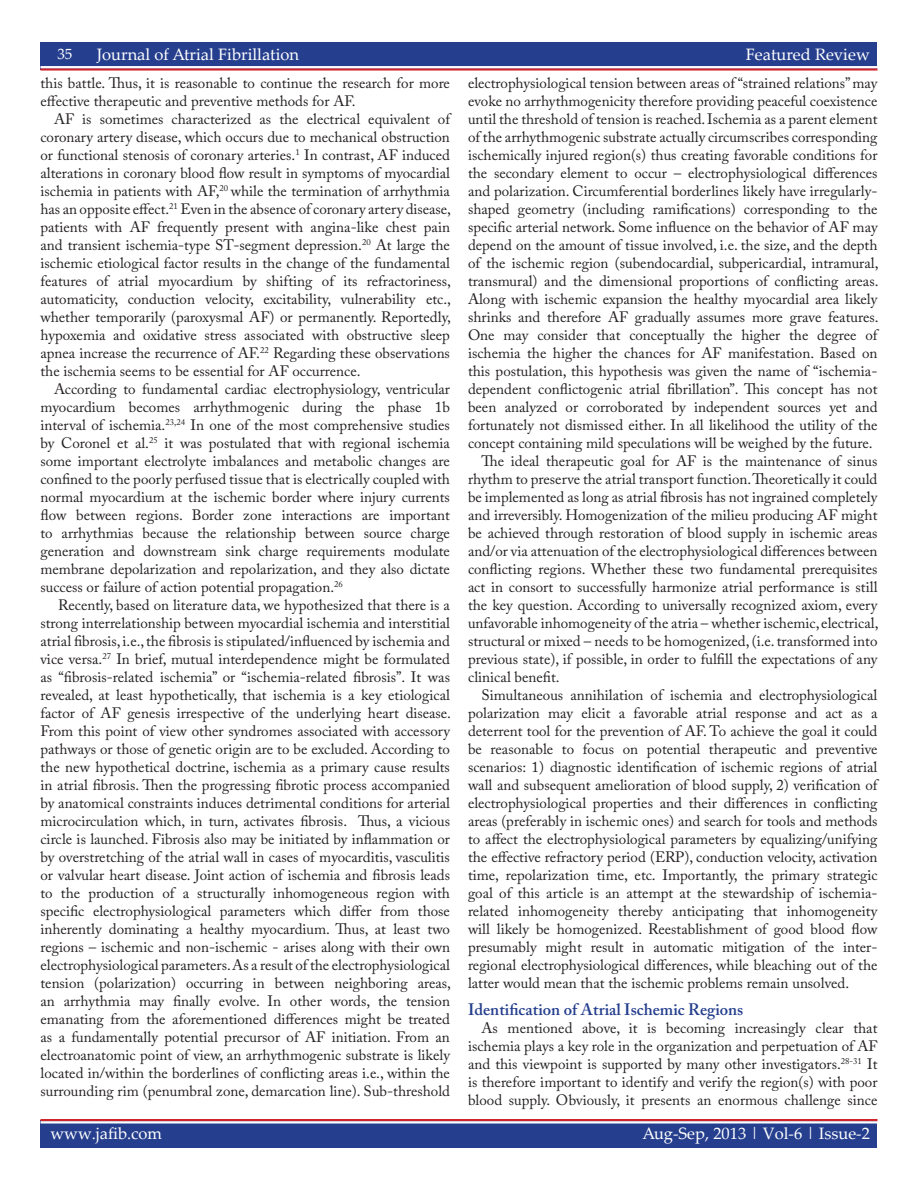
<style>
.page{position:relative;width:918px;height:1188px;background:#fff}
.page>*{position:absolute;margin:0;border:0;box-sizing:border-box;transform-origin:0 0}
.t1{font:16.5px "Palatino Linotype";color:#fff}
._11_Body_Header{font:600 16.5px "Adobe Caslon Pro";color:#253f8e}
._10_Body_Text{font:15px/18px "Adobe Caslon Pro";color:#231f20;text-align:justify}
.white_header_for_blu{font:15px "Palatino Linotype";color:#fff}
</style>
<div class="page">
<div style="left:40px;top:42px;width:838px;height:27px;background:#253f8e"></div>
<hr style="left:40px;top:68px;width:838px;height:3px;background:#d1232a">
<hr style="left:40px;top:66px;width:838px;height:2px;background:#fff">
<div style="left:40px;top:1120px;width:838px;height:28px;background:#253f8e"></div>
<hr style="left:40px;top:1119px;width:838px;height:2px;background:#d1232a">
<hr style="left:40px;top:1121px;width:838px;height:3px;background:#fff">
<p class="white_header_for_blu" style="left:57px;top:43px;width:16px">35</p>
<p class="t1" style="left:97px;top:42px;width:204px">Journal of Atrial Fibrillation</p>
<p class="t1" style="left:746px;top:43px;width:125px">Featured Review</p>
<p class="_10_Body_Text" style="left:40px;top:73px;width:411px">this battle. Thus, it is reasonable to continue the research for more effective therapeutic and preventive methods for AF.</p>
<p class="_10_Body_Text" style="left:40px;top:109px;width:412px;text-indent:14px">AF is sometimes characterized as the electrical equivalent of coronary artery disease, which occurs due to mechanical obstruction or functional stenosis of coronary arteries.<sup>1</sup> In contrast, AF induced alterations in coronary blood flow result in symptoms of myocardial ischemia in patients with AF,<sup>20</sup> while the termination of arrhythmia has an opposite effect.<sup>21</sup> Even in the absence of coronary artery disease, patients with AF frequently present with angina-like chest pain and transient ischemia-type ST-segment depression.<sup>20</sup> At large the ischemic etiological factor results in the change of the fundamental features of atrial myocardium by shifting of its refractoriness, automaticity, conduction velocity, excitability, vulnerability etc., whether temporarily (paroxysmal AF) or permanently. Reportedly, hypoxemia and oxidative stress associated with obstructive sleep apnea increase the recurrence of AF.<sup>22</sup> Regarding these observations the ischemia seems to be essential for AF occurrence.</p>
<p class="_10_Body_Text" style="left:40px;top:379px;width:411px;text-indent:14px">According to fundamental cardiac electrophysiology, ventricular myocardium becomes arrhythmogenic during the phase 1b interval of ischemia.<sup>23,24</sup> In one of the most comprehensive studies by Coronel et al.<sup>25</sup> it was postulated that with regional ischemia some important electrolyte imbalances and metabolic changes are confined to the poorly perfused tissue that is electrically coupled with normal myocardium at the ischemic border where injury currents flow between regions. Border zone interactions are important to arrhythmias because the relationship between source charge generation and downstream sink charge requirements modulate membrane depolarization and repolarization, and they also dictate success or failure of action potential propagation.<sup>26</sup></p>
<p class="_10_Body_Text" style="left:40px;top:595px;width:412px;text-indent:18px">Recently, based on literature data, we hypothesized that there is a strong interrelationship between myocardial ischemia and interstitial atrial fibrosis, i.e., the fibrosis is stipulated/influenced by ischemia and vice versa.<sup>27</sup> In brief, mutual interdependence might be formulated as “fibrosis-related ischemia” or “ischemia-related fibrosis”. It was revealed, at least hypothetically, that ischemia is a key etiological factor of AF genesis irrespective of the underlying heart disease.<br>From this point of view other syndromes associated with accessory pathways or those of genetic origin are to be excluded. According to the new hypothetical doctrine, ischemia as a primary cause results in atrial fibrosis. Then the progressing fibrotic process accompanied by anatomical constraints induces detrimental conditions for arterial microcirculation which, in turn, activates fibrosis. Thus, a vicious circle is launched. Fibrosis also may be initiated by inflammation or by overstretching of the atrial wall in cases of myocarditis, vasculitis or valvular heart disease. Joint action of ischemia and fibrosis leads to the production of a structurally inhomogeneous region with specific electrophysiological parameters which differ from those inherently dominating a healthy myocardium. Thus, at least two regions – ischemic and non-ischemic - arises along with their own electrophysiological parameters. As a result of the electrophysiological tension (polarization) occurring in between neighboring areas, an arrhythmia may finally evolve. In other words, the tension emanating from the aforementioned differences might be treated as a fundamentally potential precursor of AF initiation. From an electroanatomic point of view, an arrhythmogenic substrate is likely located in/within the borderlines of conflicting areas i.e., within the surrounding rim (penumbral zone, demarcation line). Sub-threshold</p>
<p class="_10_Body_Text" style="left:468px;top:73px;width:412px">electrophysiological tension between areas of “strained relations” may evoke no arrhythmogenicity therefore providing peaceful coexistence until the threshold of tension is reached. Ischemia as a parent element of the arrhythmogenic substrate actually circumscribes corresponding ischemically injured region(s) thus creating favorable conditions for the secondary element to occur – electrophysiological differences and polarization. Circumferential borderlines likely have irregularly&shy;shaped geometry (including ramifications) corresponding to the specific arterial network. Some influence on the behavior of AF may depend on the amount of tissue involved, i.e. the size, and the depth of the ischemic region (subendocardial, subpericardial, intramural, transmural) and the dimensional proportions of conflicting areas.<br>Along with ischemic expansion the healthy myocardial area likely shrinks and therefore AF gradually assumes more grave features.<br>One may consider that conceptually the higher the degree of ischemia the higher the chances for AF manifestation. Based on this postulation, this hypothesis was given the name of “ischemia&shy;dependent conflictogenic atrial fibrillation”. This concept has not been analyzed or corroborated by independent sources yet and fortunately not dismissed either. In all likelihood the utility of the concept containing mild speculations will be weighed by the future.</p>
<p class="_10_Body_Text" style="left:468px;top:451px;width:412px;text-indent:14px">The ideal therapeutic goal for AF is the maintenance of sinus rhythm to preserve the atrial transport function. Theoretically it could be implemented as long as atrial fibrosis has not ingrained completely and irreversibly. Homogenization of the milieu producing AF might be achieved through restoration of blood supply in ischemic areas and/or via attenuation of the electrophysiological differences between conflicting regions. Whether these two fundamental prerequisites act in consort to successfully harmonize atrial performance is still the key question. According to universally recognized axiom, every unfavorable inhomogeneity of the atria – whether ischemic, electrical, structural or mixed – needs to be homogenized, (i.e. transformed into previous state), if possible, in order to fulfill the expectations of any clinical benefit.</p>
<p class="_10_Body_Text" style="left:468px;top:685px;width:411px;text-indent:14px">Simultaneous annihilation of ischemia and electrophysiological polarization may elicit a favorable atrial response and act as a deterrent tool for the prevention of AF. To achieve the goal it could be reasonable to focus on potential therapeutic and preventive scenarios: 1) diagnostic identification of ischemic regions of atrial wall and subsequent amelioration of blood supply, 2) verification of electrophysiological properties and their differences in conflicting areas (preferably in ischemic ones) and search for tools and methods to affect the electrophysiological parameters by equalizing/unifying the effective refractory period (ERP), conduction velocity, activation time, repolarization time, etc. Importantly, the primary strategic goal of this article is an attempt at the stewardship of ischemia&shy;related inhomogeneity thereby anticipating that inhomogeneity will likely be homogenized. Reestablishment of good blood flow presumably might result in automatic mitigation of the inter&shy;regional electrophysiological differences, while bleaching out of the latter would mean that the ischemic problems remain unsolved.</p>
<p class="_11_Body_Header" style="left:468px;top:1000px;width:277px">Identification of Atrial Ischemic Regions</p>
<p class="_10_Body_Text" style="left:468px;top:1019px;width:411px;text-indent:14px">As mentioned above, it is becoming increasingly clear that ischemia plays a key role in the organization and perpetuation of AF and this viewpoint is supported by many other investigators.<sup>28-31</sup> It is therefore important to identify and verify the region(s) with poor blood supply. Obviously, it presents an enormous challenge since</p>
<p class="t1" style="left:51px;top:1122px;width:113px">www.jafib.com</p>
<p class="t1" style="left:642px;top:1122px;width:229px">Aug-Sep, 2013 | Vol-6 | Issue-2</p>
</div>
